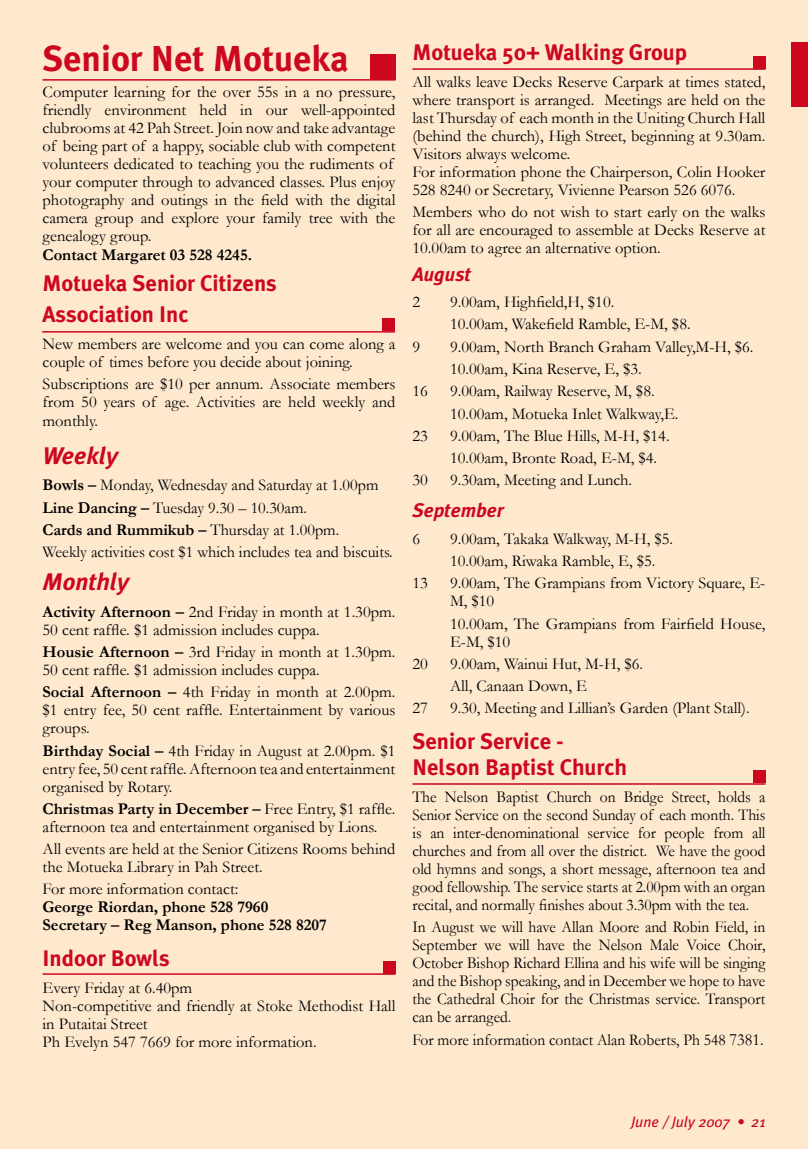
<style>
.page{position:relative;width:808px;height:1149px;background:#fff}
.page>*{position:absolute;margin:0;border:0;box-sizing:border-box;transform-origin:0 0}
.t1{font:700 36px "Meta Plus";color:#cc071e}
.t2{font:italic 700 24px "Meta Plus";color:#cc071e}
.t3{font:700 22.5px/26.7px "Meta Plus";color:#cc071e}
.t4{font:italic 700 19.5px "Meta Plus";color:#cc071e}
.t5{font:16.5px/18px "Garamond";color:#000}
.t6{font:16.5px/18px "Garamond";color:#000;text-align:justify;scale:.94 1}
.t7{font:700 16.5px/18px "Garamond";color:#000}
.t8{font:italic 15px "Meta Plus";color:#cc071e}
.s1{font-weight:700}
.s2{font-size:17.25px}
</style>
<div class="page">
<div style="left:0;top:0;width:808px;height:1148px;background:#fee9cf"></div>
<div style="left:791px;top:43px;width:17px;height:64px;background:#cc071e"></div>
<hr style="left:43px;top:973px;width:352px;height:1px;background:#cc071e">
<div style="left:383px;top:960px;width:12px;height:13px;background:#cc071e"></div>
<hr style="left:42px;top:331px;width:353px;height:1px;background:#cc071e">
<div style="left:382px;top:318px;width:13px;height:13px;background:#cc071e"></div>
<hr style="left:43px;top:79px;width:352px;height:2px;background:#cc071e">
<div style="left:370px;top:54px;width:26px;height:25px;background:#cc071e"></div>
<hr style="left:412px;top:68px;width:353px;height:2px;background:#cc071e">
<div style="left:753px;top:56px;width:12px;height:12px;background:#cc071e"></div>
<hr style="left:412px;top:783px;width:353px;height:1px;background:#cc071e">
<div style="left:753px;top:770px;width:12px;height:13px;background:#cc071e"></div>
<h1 class="t1" style="left:43px;top:37px;width:308px">Senior Net Motueka</h1>
<p class="t5" style="left:43px;top:83px;width:354px">Computer learning for the over 55s in a no pressure, friendly environment held in our well-appointed clubrooms at 42 Pah Street. Join now and take advantage of being part of a happy, sociable club with competent volunteers dedicated to teaching you the rudiments of your computer through to advanced classes. Plus enjoy photography and outings in the field with the digital camera group and explore your family tree with the genealogy group.</p>
<p class="t7" style="left:43px;top:245px;width:211px">Contact Margaret 03 528 4245.</p>
<h3 class="t3" style="left:43px;top:267px;width:236px;line-height:31.2px">Motueka Senior Citizens<br>Association Inc</h3>
<p class="t5" style="left:43px;top:334px;width:354px">New members are welcome and you can come along a couple of times before you decide about joining.</p>
<p class="t5" style="left:43px;top:374px;width:354px">Subscriptions are $10 per annum. Associate members from 50 years of age. Activities are held weekly and</p>
<p class="t5" style="left:43px;top:412px;width:57px">monthly.</p>
<h2 class="t2" style="left:43px;top:441px;width:77px">Weekly</h2>
<p class="t5" style="left:43px;top:473px;width:352px;line-height:22.2px"><span class="s1">Bowls –</span> Monday, Wednesday and Saturday at 1.00pm <span class="s1">Line Dancing –</span> Tuesday 9.30 – 10.30am.<br><span class="s1">Cards and Rummikub –</span> Thursday at 1.00pm.<br>Weekly activities cost $1 which includes tea and biscuits.</p>
<h2 class="t2" style="left:43px;top:567px;width:88px">Monthly</h2>
<p class="t5" style="left:43px;top:602px;width:354px"><span class="s1">Activity Afternoon –</span> 2nd Friday in month at 1.30pm.<br>50 cent raffle. $1 admission includes cuppa.</p>
<p class="t5" style="left:43px;top:642px;width:354px"><span class="s1">Housie Afternoon –</span> 3rd Friday in month at 1.30pm.<br>50 cent raffle. $1 admission includes cuppa.</p>
<p class="t5" style="left:43px;top:682px;width:354px;text-align:justify"><span class="s1">Social Afternoon –</span> 4th Friday in month at 2.00pm. $1 entry fee, 50 cent raffle. Entertainment by various groups.</p>
<p class="t5" style="left:43px;top:741px;width:354px;text-align:justify"><span class="s1">Birthday Social –</span> 4th Friday in August at 2.00pm. $1 entry fee, 50 cent raffle. Afternoon tea and entertainment organised by Rotary.</p>
<p class="t5" style="left:43px;top:799px;width:354px"><span class="s1">Christmas Party in December –</span> Free Entry, $1 raffle. afternoon tea and entertainment organised by Lions.</p>
<p class="t5" style="left:43px;top:839px;width:354px">All events are held at the Senior Citizens Rooms behind the Motueka Library in Pah Street.</p>
<p class="t5" style="left:43px;top:879px;width:197px">For more information contact:</p>
<p class="t7" style="left:43px;top:897px;width:286px">George Riordan, phone 528 7960<br>Secretary – Reg Manson, phone 528 8207</p>
<h3 class="t3" style="left:43px;top:944px;width:129px">Indoor Bowls</h3>
<p class="t5" style="left:43px;top:977px;width:354px">Every Friday at 6.40pm<br>Non-competitive and friendly at Stoke Methodist Hall in Putaitai Street<br>Ph Evelyn 547 7669 for more information.</p>
<h3 class="t3" style="left:412px;top:39px;width:276px">Motueka 50+ Walking Group</h3>
<p class="t5" style="left:412px;top:72px;width:354px">All walks leave Decks Reserve Carpark at times stated, where transport is arranged. Meetings are held on the last Thursday of each month in the Uniting Church Hall (behind the church), High Street, beginning at 9.30am.<br>Visitors always welcome.<br>For information phone the Chairperson, Colin Hooker 528 8240 or Secretary, Vivienne Pearson 526 6076.</p>
<p class="t5" style="left:412px;top:202px;width:354px;text-align:justify">Members who do not wish to start early on the walks for all are encouraged to assemble at Decks Reserve at 10.00am to agree an alternative option.</p>
<p class="t4" style="left:412px;top:262px;width:60px">August</p>
<p class="t5" style="left:412px;top:293px;width:9px">2</p>
<p class="t5" style="left:450px;top:290px;width:242px;line-height:22.2px">9.00am, Highfield,H, $10.<br>10.00am, Wakefield Ramble, E-M, $8.</p>
<p class="t5" style="left:412px;top:337px;width:9px">9</p>
<p class="t5" style="left:450px;top:335px;width:305px;line-height:22.2px">9.00am, North Branch Graham Valley,M-H, $6.<br>10.00am, Kina Reserve, E, $3.</p>
<p class="t5" style="left:412px;top:382px;width:17px">16</p>
<p class="t5" style="left:450px;top:379px;width:230px;line-height:22.2px">9.00am, Railway Reserve, M, $8.<br>10.00am, Motueka Inlet Walkway,E.</p>
<p class="t5" style="left:412px;top:426px;width:17px">23</p>
<p class="t5" style="left:450px;top:424px;width:221px;line-height:22.2px">9.00am, The Blue Hills, M-H, $14.<br>10.00am, Bronte Road, E-M, $4.</p>
<p class="t5" style="left:412px;top:471px;width:17px">30</p>
<p class="t5" style="left:450px;top:471px;width:184px">9.30am, Meeting and Lunch.</p>
<p class="t4" style="left:412px;top:499px;width:93px">September</p>
<p class="t5" style="left:412px;top:529px;width:9px">6</p>
<p class="t5" style="left:450px;top:527px;width:225px;line-height:22.2px">9.00am, Takaka Walkway, M-H, $5.<br>10.00am, Riwaka Ramble, E, $5.</p>
<p class="t5" style="left:412px;top:573px;width:17px">13</p>
<p class="t5" style="left:450px;top:573px;width:317px">9.00am, The Grampians from Victory Square, E-<br>M, $10</p>
<p class="t5" style="left:450px;top:614px;width:317px">10.00am, The Grampians from Fairfield House,<br>E-M, $10</p>
<p class="t5" style="left:412px;top:654px;width:17px">20</p>
<p class="t5" style="left:450px;top:652px;width:195px;line-height:22.2px">9.00am, Wainui Hut, M-H, $6.<br>All, Canaan Down, E</p>
<p class="t5" style="left:412px;top:698px;width:17px">27</p>
<p class="t5" style="left:450px;top:698px;width:301px">9.30, Meeting and Lillian’s Garden (Plant Stall).</p>
<h3 class="t3" style="left:412px;top:727px;width:216px">Senior Service -<br>Nelson Baptist Church</h3>
<p class="t6" style="left:412px;top:787px;width:377px">The Nelson Baptist Church on Bridge Street, holds a Senior Service on the second Sunday of each month. This is an inter-denominational service for people from all churches and from all over the district. We have the good old hymns and songs, a short message, afternoon tea and good fellowship. The service starts at 2.00pm with an organ recital, and normally finishes about 3.30pm with the tea.</p>
<p class="t6" style="left:412px;top:917px;width:377px">In August we will have Allan Moore and Robin Field, in September we will have the Nelson Male Voice Choir, October Bishop Richard Ellina and his wife will be singing and the Bishop speaking, and in December we hope to have the Cathedral Choir for the Christmas service. Transport can be arranged.</p>
<p class="t6" style="left:412px;top:1030px;width:375px">For more information contact Alan Roberts, Ph 548 <span class="s2">7381.</span></p>
<p class="t8" style="left:631px;top:1112px;width:136px">June / July 2007 • 21</p>
</div>
